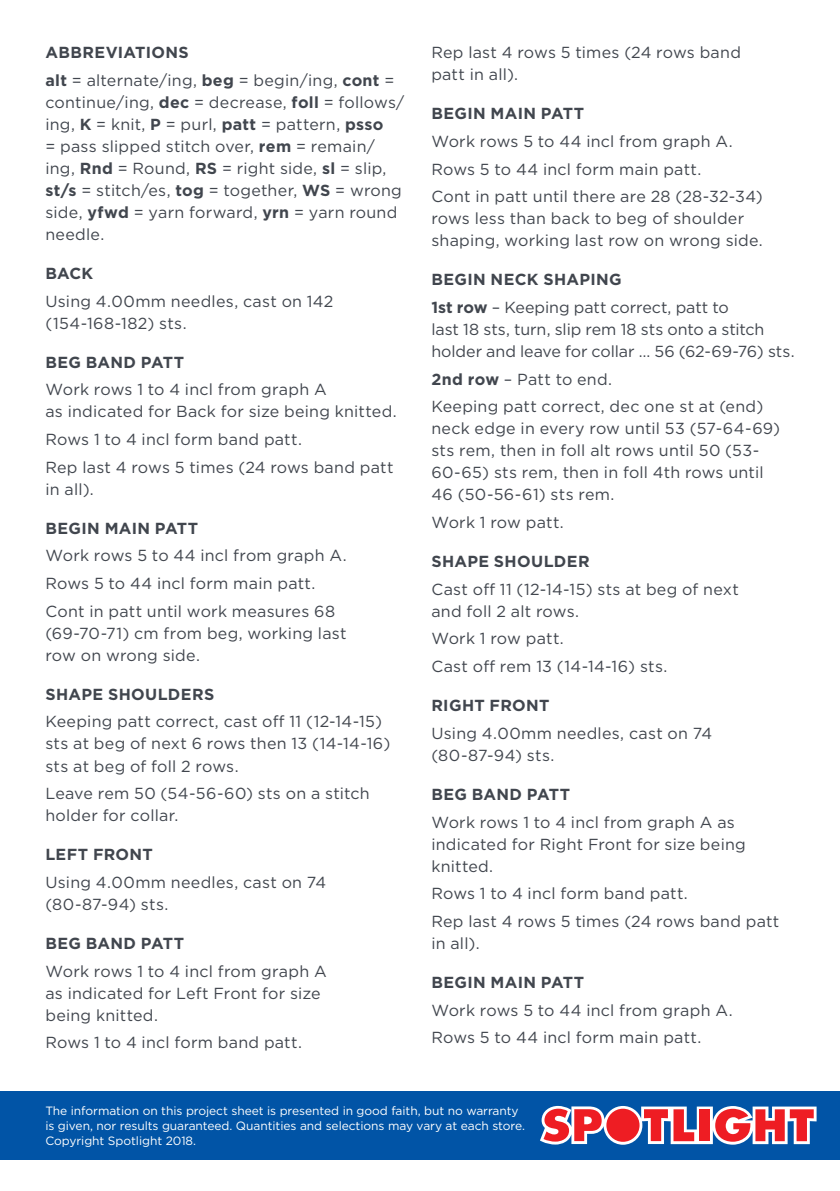
<style>
.page{position:relative;width:840px;height:1191px;background:#fff}
.page>*{position:absolute;margin:0;border:0;box-sizing:border-box;transform-origin:0 0}
.PROJECT_COPY{font:16px/22px "Gotham";letter-spacing:.015em;color:#41464e}
.SUBHEAD{font:700 16px "Gotham";letter-spacing:.02em;color:#41464e}
.PROJECT_COPY-2{font:16px/22px "Gotham";letter-spacing:-.005em;color:#41464e}
.t1{font:12px/15px "Gotham";letter-spacing:-.005em;color:#fff}
.s1{font-weight:700}
</style>
<div class="page">
<div style="left:0;top:1090px;width:839px;height:69px;background:#0154a6"></div>
<svg style="left:540px;top:1106px;width:276px;height:38px;background:#c77183"></svg>
<p class="SUBHEAD" style="left:45px;top:42px;width:145px">ABBREVIATIONS</p>
<p class="PROJECT_COPY" style="left:45px;top:69px;width:360px"><span class="s1">alt</span> = alternate/ing, <span class="s1">beg</span> = begin/ing, <span class="s1">cont</span> = continue/ing, <span class="s1">dec</span> = decrease, <span class="s1">foll</span> = follows/ ing, <span class="s1">K</span> = knit, <span class="s1">P</span> = purl, <span class="s1">patt</span> = pattern, <span class="s1">psso<br></span>= pass slipped stitch over, <span class="s1">rem</span> = remain/ ing, <span class="s1">Rnd</span> = Round, <span class="s1">RS</span> = right side, <span class="s1">sl</span> = slip, <span class="s1">st/s</span> = stitch/es, <span class="s1">tog</span> = together, <span class="s1">WS</span> = wrong side, <span class="s1">yfwd</span> = yarn forward, <span class="s1">yrn</span> = yarn round needle.</p>
<p class="SUBHEAD" style="left:45px;top:263px;width:49px">BACK</p>
<p class="PROJECT_COPY" style="left:45px;top:290px;width:289px">Using 4.00mm needles, cast on 142 (154-168-182) sts.</p>
<p class="SUBHEAD" style="left:45px;top:351px;width:140px">BEG BAND PATT</p>
<p class="PROJECT_COPY" style="left:45px;top:378px;width:352px">Work rows 1 to 4 incl from graph A<br>as indicated for Back for size being knitted.</p>
<p class="PROJECT_COPY" style="left:45px;top:428px;width:258px">Rows 1 to 4 incl form band patt.</p>
<p class="PROJECT_COPY" style="left:45px;top:456px;width:349px">Rep last 4 rows 5 times (24 rows band patt in all).</p>
<p class="SUBHEAD" style="left:45px;top:517px;width:154px">BEGIN MAIN PATT</p>
<p class="PROJECT_COPY" style="left:45px;top:544px;width:303px">Work rows 5 to 44 incl from graph A.</p>
<p class="PROJECT_COPY" style="left:45px;top:572px;width:271px">Rows 5 to 44 incl form main patt.</p>
<p class="PROJECT_COPY" style="left:45px;top:600px;width:302px">Cont in patt until work measures 68 (69-70-71) cm from beg, working last row on wrong side.</p>
<p class="SUBHEAD" style="left:45px;top:683px;width:170px">SHAPE SHOULDERS</p>
<p class="PROJECT_COPY" style="left:45px;top:710px;width:346px">Keeping patt correct, cast off 11 (12-14-15) sts at beg of next 6 rows then 13 (14-14-16) sts at beg of foll 2 rows.</p>
<p class="PROJECT_COPY" style="left:45px;top:782px;width:325px">Leave rem 50 (54-56-60) sts on a stitch holder for collar.</p>
<p class="SUBHEAD" style="left:45px;top:844px;width:109px">LEFT FRONT</p>
<p class="PROJECT_COPY" style="left:45px;top:871px;width:282px">Using 4.00mm needles, cast on 74 (80-87-94) sts.</p>
<p class="SUBHEAD" style="left:45px;top:932px;width:140px">BEG BAND PATT</p>
<p class="PROJECT_COPY" style="left:45px;top:959px;width:282px">Work rows 1 to 4 incl from graph A as indicated for Left Front for size being knitted.</p>
<p class="PROJECT_COPY" style="left:45px;top:1031px;width:258px">Rows 1 to 4 incl form band patt.</p>
<p class="PROJECT_COPY" style="left:431px;top:41px;width:311px">Rep last 4 rows 5 times (24 rows band patt in all).</p>
<p class="SUBHEAD" style="left:431px;top:103px;width:154px">BEGIN MAIN PATT</p>
<p class="PROJECT_COPY" style="left:431px;top:130px;width:303px">Work rows 5 to 44 incl from graph A.</p>
<p class="PROJECT_COPY" style="left:431px;top:158px;width:271px">Rows 5 to 44 incl form main patt.</p>
<p class="PROJECT_COPY" style="left:431px;top:185px;width:333px">Cont in patt until there are 28 (28-32-34) rows less than back to beg of shoulder shaping, working last row on wrong side.</p>
<p class="SUBHEAD" style="left:431px;top:269px;width:192px">BEGIN NECK SHAPING</p>
<p class="PROJECT_COPY-2" style="left:431px;top:296px;width:364px"><span class="s1">1st row</span> – Keeping patt correct, patt to<br>last 18 sts, turn, slip rem 18 sts onto a stitch holder and leave for collar … 56 (62-69-76) sts.</p>
<p class="PROJECT_COPY" style="left:431px;top:368px;width:182px"><span class="s1">2nd row</span> – Patt to end.</p>
<p class="PROJECT_COPY" style="left:431px;top:395px;width:350px">Keeping patt correct, dec one st at (end) neck edge in every row until 53 (57-64-69) sts rem, then in foll alt rows until 50 (53- 60-65) sts rem, then in foll 4th rows until 46 (50-56-61) sts rem.</p>
<p class="PROJECT_COPY" style="left:431px;top:511px;width:134px">Work 1 row patt.</p>
<p class="SUBHEAD" style="left:431px;top:551px;width:160px">SHAPE SHOULDER</p>
<p class="PROJECT_COPY" style="left:431px;top:578px;width:309px">Cast off 11 (12-14-15) sts at beg of next and foll 2 alt rows.</p>
<p class="PROJECT_COPY" style="left:431px;top:627px;width:134px">Work 1 row patt.</p>
<p class="PROJECT_COPY" style="left:431px;top:655px;width:237px">Cast off rem 13 (14-14-16) sts.</p>
<p class="SUBHEAD" style="left:431px;top:695px;width:120px">RIGHT FRONT</p>
<p class="PROJECT_COPY" style="left:431px;top:722px;width:282px">Using 4.00mm needles, cast on 74 (80-87-94) sts.</p>
<p class="SUBHEAD" style="left:431px;top:783px;width:140px">BEG BAND PATT</p>
<p class="PROJECT_COPY" style="left:431px;top:810px;width:316px">Work rows 1 to 4 incl from graph A as indicated for Right Front for size being knitted.</p>
<p class="PROJECT_COPY" style="left:431px;top:882px;width:258px">Rows 1 to 4 incl form band patt.</p>
<p class="PROJECT_COPY" style="left:431px;top:910px;width:349px">Rep last 4 rows 5 times (24 rows band patt in all).</p>
<p class="SUBHEAD" style="left:431px;top:971px;width:154px">BEGIN MAIN PATT</p>
<p class="PROJECT_COPY" style="left:431px;top:998px;width:303px">Work rows 5 to 44 incl from graph A.</p>
<p class="PROJECT_COPY" style="left:431px;top:1026px;width:271px">Rows 5 to 44 incl form main patt.</p>
<p class="t1" style="left:45px;top:1103px;width:481px">The information on this project sheet is presented in good faith, but no warranty is given, nor results guaranteed. Quantities and selections may vary at each store.<br>Copyright Spotlight 2018.</p>
</div>
